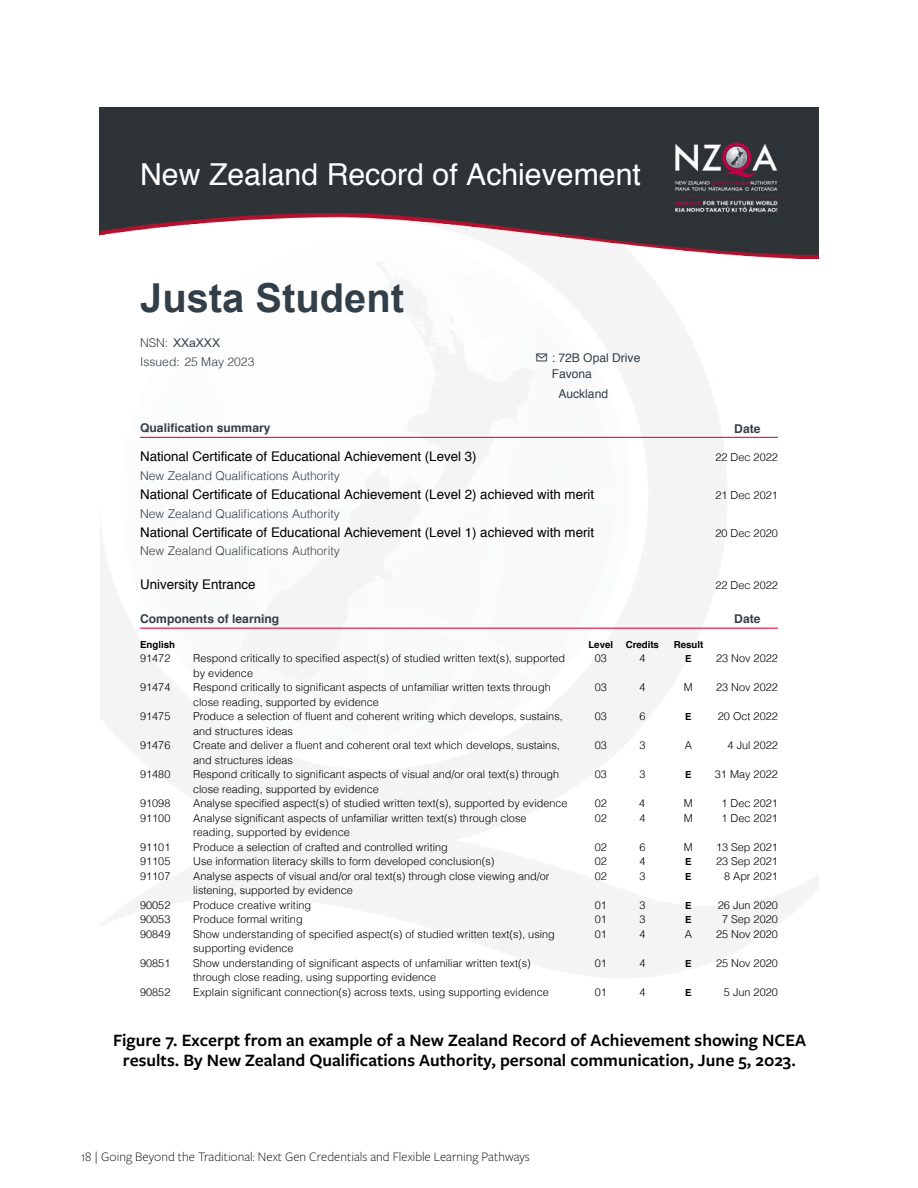
<style>
.page{position:relative;width:918px;height:1188px;background:#fff}
.page>*{position:absolute;margin:0;border:0;box-sizing:border-box;transform-origin:0 0}
.t1{font:700 39.9px "Arial";color:#333f48}
.t2{font:30.3px "Helvetica";color:#fff}
.t3{font:600 18px/19.5px "Freight Sans Pro";color:#000;text-align:center}
.t4{font:300 13.5px "Freight Sans Pro";color:#000}
.t5{font:13.35px "Helvetica";color:#000}
.t6{font:300 12.15px "Helvetica";color:#333f48}
.t7{font:700 12.15px "Helvetica";color:#333f48}
.t8{font:12.15px/15.9px "Helvetica";color:#333f48}
.t9{font:12.15px "Arial";color:#333f48}
.t10{font:300 10.95px/14.5px "Helvetica";color:#000}
.t11{font:italic 300 10.95px "Helvetica";color:#000}
.t12{font:700 9.75px "Helvetica";color:#000}
.s1{font-family:"Helvetica";font-weight:300}
.s2{font-family:"Arial"}
</style>
<div class="page">
<img style="left:99px;top:108px;width:720px;height:151px">
<hr style="left:140px;top:437px;width:638px;height:1px;background:#ee174c">
<hr style="left:140px;top:628px;width:638px;height:1px;background:#ee174c">
<h2 class="t2" style="left:140px;top:151px;width:502px">New Zealand Record of Achievement</h2>
<h1 class="t1" style="left:140px;top:269px;width:265px">Justa Student</h1>
<p class="t9" style="left:140px;top:335px;width:81px"><span class="s1">NSN:</span> XXaXXX</p>
<p class="t6" style="left:140px;top:352px;width:116px">Issued: 25 May 2023</p>
<p class="t8" style="left:552px;top:350px;width:90px;text-indent:-17px">✉ : 72B <span class="s2">O</span>pa<span class="s2">l</span> Drive<br>Favona</p>
<p class="t8" style="left:558px;top:387px;width:51px">Auckland</p>
<p class="t7" style="left:140px;top:418px;width:132px">Qualification summary</p>
<p class="t7" style="left:734px;top:418px;width:28px">Date</p>
<p class="t5" style="left:140px;top:446px;width:338px">National Certificate of Educational Achievement (Level 3)</p>
<p class="t6" style="left:140px;top:465px;width:201px">New Zealand Qualifications Authority</p>
<p class="t10" style="left:716px;top:449px;width:64px">22 Dec 2022</p>
<p class="t5" style="left:140px;top:484px;width:456px">National Certificate of Educational Achievement (Level 2) achieved with merit</p>
<p class="t6" style="left:140px;top:503px;width:201px">New Zealand Qualifications Authority</p>
<p class="t5" style="left:140px;top:522px;width:456px">National Certificate of Educational Achievement (Level 1) achieved with merit</p>
<p class="t6" style="left:140px;top:541px;width:201px">New Zealand Qualifications Authority</p>
<p class="t10" style="left:716px;top:487px;width:64px">21 Dec 2021</p>
<p class="t10" style="left:716px;top:525px;width:64px">20 Dec 2020</p>
<p class="t5" style="left:140px;top:574px;width:117px">University Entrance</p>
<p class="t10" style="left:716px;top:577px;width:64px">22 Dec 2022</p>
<p class="t7" style="left:140px;top:609px;width:141px">Components of learning</p>
<p class="t7" style="left:734px;top:609px;width:28px">Date</p>
<p class="t12" style="left:140px;top:636px;width:36px">English</p>
<p class="t12" style="left:588px;top:636px;width:26px">Level</p>
<p class="t12" style="left:626px;top:636px;width:35px">Credits</p>
<p class="t12" style="left:674px;top:636px;width:31px">Result</p>
<p class="t10" style="left:140px;top:650px;width:32px">91472</p>
<p class="t10" style="left:193px;top:650px;width:374px">Respond critically to specified aspect(s) of studied written text(s), supported by evidence</p>
<p class="t10" style="left:595px;top:650px;width:14px">03</p>
<p class="t10" style="left:639px;top:650px;width:8px">4</p>
<p class="t12" style="left:685px;top:651px;width:8px">E</p>
<p class="t10" style="left:716px;top:650px;width:63px">23 Nov 2022</p>
<p class="t10" style="left:140px;top:679px;width:32px">91474</p>
<p class="t10" style="left:193px;top:679px;width:359px">Respond critically to significant aspects of unfamiliar written texts through close reading, supported by evidence</p>
<p class="t10" style="left:595px;top:679px;width:14px">03</p>
<p class="t10" style="left:639px;top:679px;width:8px">4</p>
<p class="t10" style="left:684px;top:679px;width:11px">M</p>
<p class="t10" style="left:716px;top:679px;width:63px">23 Nov 2022</p>
<p class="t10" style="left:140px;top:708px;width:32px">91475</p>
<p class="t10" style="left:193px;top:708px;width:371px">Produce a selection of fluent and coherent writing which develops, sustains, and structures ideas</p>
<p class="t10" style="left:595px;top:708px;width:14px">03</p>
<p class="t10" style="left:639px;top:708px;width:8px">6</p>
<p class="t12" style="left:685px;top:709px;width:8px">E</p>
<p class="t10" style="left:718px;top:708px;width:61px">20 Oct 2022</p>
<p class="t10" style="left:140px;top:737px;width:32px">91476</p>
<p class="t10" style="left:193px;top:737px;width:368px">Create and deliver a fluent and coherent oral text which develops, sustains, and structures ideas</p>
<p class="t10" style="left:595px;top:737px;width:14px">03</p>
<p class="t10" style="left:639px;top:737px;width:8px">3</p>
<p class="t10" style="left:685px;top:737px;width:9px">A</p>
<p class="t10" style="left:728px;top:737px;width:52px">4 Jul 2022</p>
<p class="t10" style="left:140px;top:766px;width:32px">91480</p>
<p class="t10" style="left:193px;top:766px;width:368px">Respond critically to significant aspects of visual and/or oral text(s) through close reading, supported by evidence</p>
<p class="t10" style="left:595px;top:766px;width:14px">03</p>
<p class="t10" style="left:639px;top:766px;width:8px">3</p>
<p class="t12" style="left:685px;top:767px;width:8px">E</p>
<p class="t10" style="left:715px;top:766px;width:64px">31 May 2022</p>
<p class="t10" style="left:140px;top:795px;width:32px">91098</p>
<p class="t10" style="left:193px;top:795px;width:376px">Analyse specified aspect(s) of studied written text(s), supported by evidence</p>
<p class="t10" style="left:595px;top:795px;width:14px">02</p>
<p class="t10" style="left:639px;top:795px;width:8px">4</p>
<p class="t10" style="left:684px;top:795px;width:11px">M</p>
<p class="t10" style="left:722px;top:795px;width:58px">1 Dec 2021</p>
<p class="t10" style="left:140px;top:810px;width:32px">91100</p>
<p class="t10" style="left:193px;top:810px;width:335px">Analyse significant aspects of unfamiliar written text(s) through close reading, supported by evidence</p>
<p class="t10" style="left:595px;top:810px;width:14px">02</p>
<p class="t10" style="left:639px;top:810px;width:8px">4</p>
<p class="t10" style="left:684px;top:810px;width:11px">M</p>
<p class="t10" style="left:722px;top:810px;width:58px">1 Dec 2021</p>
<p class="t10" style="left:140px;top:839px;width:32px">91101</p>
<p class="t10" style="left:193px;top:839px;width:256px">Produce a selection of crafted and controlled writing</p>
<p class="t10" style="left:595px;top:839px;width:14px">02</p>
<p class="t10" style="left:639px;top:839px;width:8px">6</p>
<p class="t10" style="left:684px;top:839px;width:11px">M</p>
<p class="t10" style="left:716px;top:839px;width:63px">13 Sep 2021</p>
<p class="t10" style="left:140px;top:853px;width:32px">91105</p>
<p class="t10" style="left:193px;top:853px;width:303px">Use information literacy skills to form developed conclusion(s)</p>
<p class="t10" style="left:595px;top:853px;width:14px">02</p>
<p class="t10" style="left:639px;top:853px;width:8px">4</p>
<p class="t12" style="left:685px;top:854px;width:8px">E</p>
<p class="t10" style="left:716px;top:853px;width:63px">23 Sep 2021</p>
<p class="t10" style="left:140px;top:868px;width:32px">91107</p>
<p class="t10" style="left:193px;top:868px;width:358px">Analyse aspects of visual and/or oral text(s) through close viewing and/or listening, supported by evidence</p>
<p class="t10" style="left:595px;top:868px;width:14px">02</p>
<p class="t10" style="left:639px;top:868px;width:8px">3</p>
<p class="t12" style="left:685px;top:868px;width:8px">E</p>
<p class="t10" style="left:724px;top:868px;width:55px">8 Apr 2021</p>
<p class="t10" style="left:140px;top:897px;width:32px">90052</p>
<p class="t10" style="left:193px;top:897px;width:119px">Produce creative writing</p>
<p class="t10" style="left:595px;top:897px;width:14px">01</p>
<p class="t10" style="left:639px;top:897px;width:8px">3</p>
<p class="t12" style="left:685px;top:897px;width:8px">E</p>
<p class="t10" style="left:718px;top:897px;width:61px">26 Jun 2020</p>
<p class="t10" style="left:140px;top:911px;width:32px">90053</p>
<p class="t10" style="left:193px;top:911px;width:111px">Produce formal writing</p>
<p class="t10" style="left:595px;top:911px;width:14px">01</p>
<p class="t10" style="left:639px;top:911px;width:8px">3</p>
<p class="t12" style="left:685px;top:912px;width:8px">E</p>
<p class="t10" style="left:722px;top:911px;width:57px">7 Sep 2020</p>
<p class="t10" style="left:140px;top:926px;width:32px">90849</p>
<p class="t10" style="left:193px;top:926px;width:363px">Show understanding of specified aspect(s) of studied written text(s), using supporting evidence</p>
<p class="t10" style="left:595px;top:926px;width:14px">01</p>
<p class="t10" style="left:639px;top:926px;width:8px">4</p>
<p class="t10" style="left:685px;top:926px;width:9px">A</p>
<p class="t10" style="left:716px;top:926px;width:63px">25 Nov 2020</p>
<p class="t10" style="left:140px;top:955px;width:32px">90851</p>
<p class="t10" style="left:193px;top:955px;width:339px">Show understanding of significant aspects of unfamiliar written text(s) through close reading, using supporting evidence</p>
<p class="t10" style="left:595px;top:955px;width:14px">01</p>
<p class="t10" style="left:639px;top:955px;width:8px">4</p>
<p class="t12" style="left:685px;top:956px;width:8px">E</p>
<p class="t10" style="left:716px;top:955px;width:63px">25 Nov 2020</p>
<p class="t10" style="left:140px;top:984px;width:32px">90852</p>
<p class="t10" style="left:193px;top:984px;width:357px">Explain significant connection(s) across texts, using supporting evidence</p>
<p class="t10" style="left:595px;top:984px;width:14px">01</p>
<p class="t10" style="left:639px;top:984px;width:8px">4</p>
<p class="t12" style="left:685px;top:985px;width:8px">E</p>
<p class="t10" style="left:724px;top:984px;width:55px">5 Jun 2020</p>
<p class="t11" style="left:660px;top:1026px;width:119px">Continued on next page</p>
<h3 class="t3" style="left:113px;top:1032px;width:695px">Figure 7. Excerpt from an example of a New Zealand Record of Achievement showing NCEA results. By New Zealand Qualifications Authority, personal communication, June 5, 2023.</h3>
<p class="t4" style="left:81px;top:1152px;width:450px">18 | Going Beyond the Traditional: Next Gen Credentials and Flexible Learning Pathways</p>
</div>
